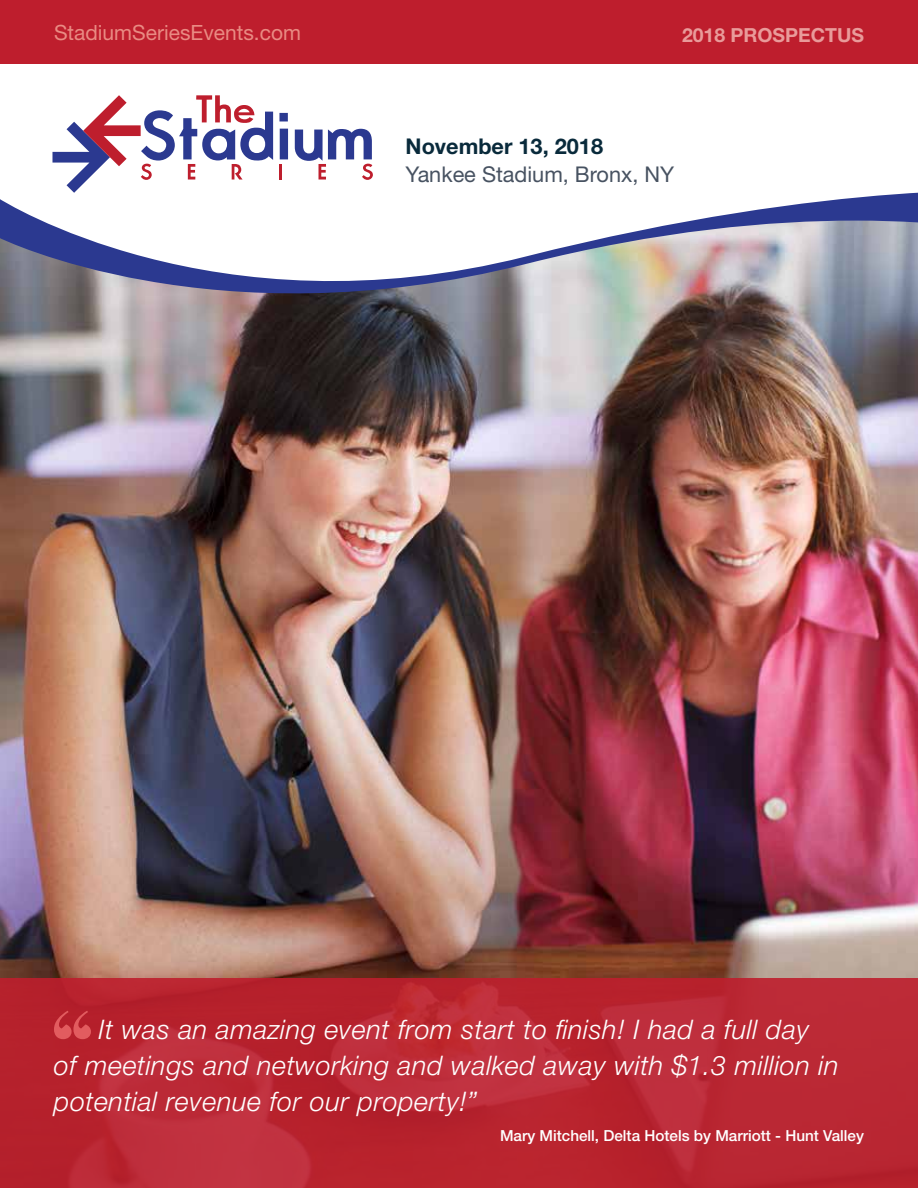
<style>
.page{position:relative;width:918px;height:1188px;background:#fff}
.page>*{position:absolute;margin:0;border:0;box-sizing:border-box;transform-origin:0 0}
.t1{font:italic 300 27px/36px "Helvetica Neue LT Std";letter-spacing:.02em;color:#fff}
.t2{font:21.75px "Helvetica Neue LT Std";color:#475261}
.t3{font:700 21.75px "Helvetica Neue LT Std";color:#092a3b}
.t4{font:21px "Helvetica Neue LT Std";color:#e98b83}
.t5{font:700 19.35px "Helvetica Neue LT Std";color:#e99b9a}
.t6{font:500 15.3px "Helvetica Neue LT Std";color:#fff}
</style>
<div class="page">
<svg style="left:0;top:192px;width:918px;height:29px"></svg>
<img style="left:0;top:221px;width:918px;height:757px">
<svg style="left:279px;top:113px;width:9px;height:46px"></svg>
<svg style="left:52px;top:95px;width:221px;height:98px"></svg>
<hr style="left:279px;top:164px;width:3px;height:16px;background:#be1e2d">
<svg style="left:295px;top:129px;width:78px;height:51px"></svg>
<svg style="left:0;top:978px;width:918px;height:210px;background:#b92632"></svg>
<svg style="left:54px;top:1011px;width:37px;height:28px"></svg>
<div style="left:0;top:0;width:918px;height:64px;background:#be1e2d"></div>
<p class="t4" style="left:54px;top:20px;width:249px">StadiumSeriesEvents.com</p>
<p class="t5" style="left:682px;top:23px;width:183px">2018 PROSPECTUS</p>
<p class="t3" style="left:406px;top:133px;width:199px">November 13, 2018</p>
<p class="t2" style="left:406px;top:161px;width:270px">Yankee Stadium, Bronx, NY</p>
<p class="t1" style="left:54px;top:1011px;width:786px;text-indent:45px">It was an amazing event from start to finish! I had a full day<br>of meetings and networking and walked away with $1.3 million in potential revenue for our property!”</p>
<p class="t6" style="left:500px;top:1126px;width:365px">Mary Mitchell, Delta Hotels by Marriott - Hunt Valley</p>
</div>
